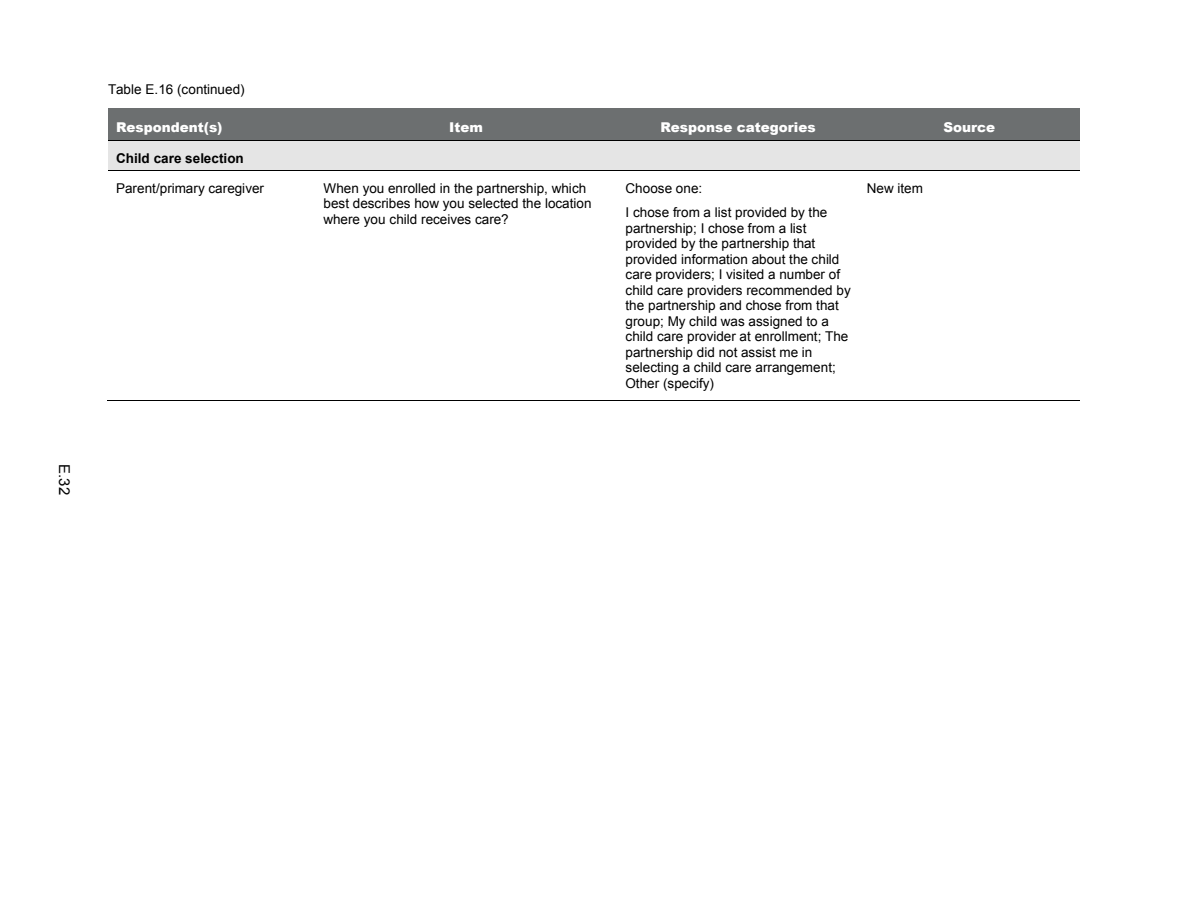
<style>
.page{position:relative;width:1188px;height:918px;background:#fff}
.page>*{position:absolute;margin:0;border:0;box-sizing:border-box;transform-origin:0 0}
.t1{font:15px "Arial";color:#000}
.t2{font:13.5px/15.5px "Arial";letter-spacing:.005em;color:#000}
.t3{font:900 13.5px "Arial";color:#fff}
.t4{font:700 13.5px "Arial";color:#000}
</style>
<div class="page">
<div style="left:116px;top:141px;width:956px;height:29px;background:#e5e5e5"></div>
<hr style="left:108px;top:170px;width:208px;height:1px;background:#000">
<hr style="left:316px;top:170px;width:301px;height:1px;background:#000">
<hr style="left:618px;top:170px;width:241px;height:1px;background:#000">
<hr style="left:860px;top:170px;width:220px;height:1px;background:#000">
<hr style="left:107px;top:400px;width:209px;height:1px;background:#000">
<hr style="left:315px;top:400px;width:302px;height:1px;background:#000">
<hr style="left:617px;top:400px;width:242px;height:1px;background:#000">
<hr style="left:858px;top:400px;width:222px;height:1px;background:#000">
<div style="left:108px;top:108px;width:208px;height:33px;background:#6c6f70"></div>
<div style="left:316px;top:108px;width:301px;height:33px;background:#6c6f70"></div>
<div style="left:617px;top:108px;width:242px;height:33px;background:#6c6f70"></div>
<div style="left:859px;top:108px;width:221px;height:33px;background:#6c6f70"></div>
<hr style="left:108px;top:141px;width:208px;height:1px;background:#000">
<hr style="left:316px;top:141px;width:301px;height:1px;background:#000">
<hr style="left:618px;top:141px;width:241px;height:1px;background:#000">
<hr style="left:860px;top:141px;width:220px;height:1px;background:#000">
<p class="t1" style="left:74px;top:464px;width:32px;rotate:90deg">E.32</p>
<p class="t2" style="left:108px;top:81px;width:138px">Table E.16 (continued)</p>
<p class="t3" style="left:116px;top:117px;width:108px">Respondent(s)</p>
<p class="t3" style="left:449px;top:117px;width:35px">Item</p>
<p class="t3" style="left:660px;top:117px;width:157px">Response categories</p>
<p class="t3" style="left:943px;top:117px;width:53px">Source</p>
<p class="t4" style="left:116px;top:149px;width:129px">Child care selection</p>
<p class="t2" style="left:116px;top:180px;width:149px">Parent/primary caregiver</p>
<p class="t2" style="left:323px;top:180px;width:270px">When you enrolled in the partnership, which best describes how you selected the location where you child receives care?</p>
<p class="t2" style="left:625px;top:176px;width:203px;line-height:24.6px">Choose one:<br>I chose from a list provided by the</p>
<p class="t2" style="left:626px;top:220px;width:227px">partnership; I chose from a list provided by the partnership that provided information about the child care providers; I visited a number of child care providers recommended by the partnership and chose from that group; My child was assigned to a child care provider at enrollment; The partnership did not assist me in selecting a child care arrangement; Other (specify)</p>
<p class="t2" style="left:867px;top:180px;width:58px">New item</p>
</div>
